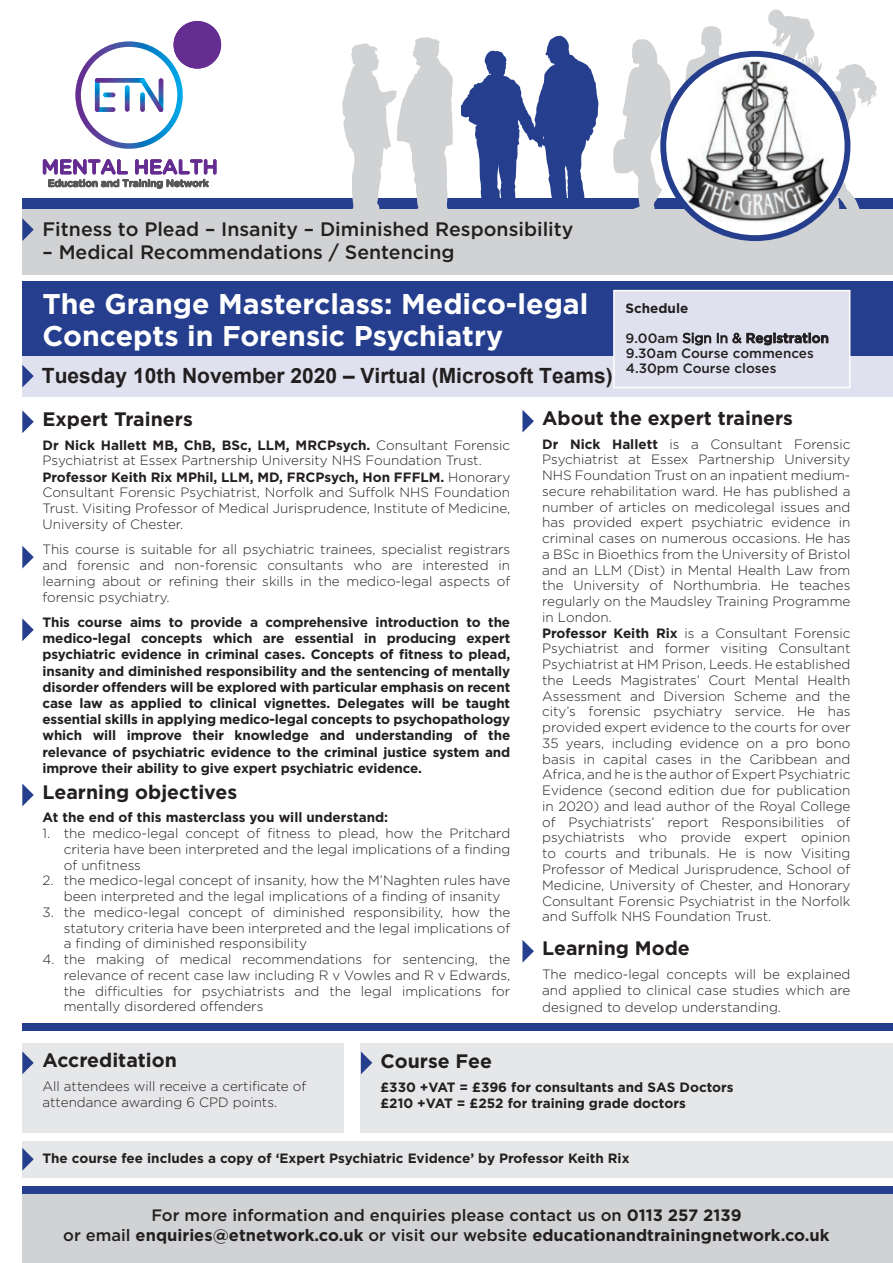
<style>
.page{position:relative;width:893px;height:1263px;background:#fff}
.page>*{position:absolute;margin:0;border:0;box-sizing:border-box;transform-origin:0 0}
.t1{font:700 28.5px/31.5px "Gotham";color:#fff}
.t2{font:700 21px "Arial";color:#231f20}
.t3{font:700 19.5px "Gotham";color:#231f20}
.t4{font:500 19.5px "Gotham";color:#231f20}
.t5{font:500 16.5px/19.8px "Gotham";color:#231f20;text-align:center}
.t6{font:300 13.5px/15.8px "Gotham";color:#231f20;text-align:justify}
.t7{font:700 13.5px/16.2px "Gotham";color:#231f20}
.t8{font:500 13.5px/15.1px "Gotham";color:#231f20}
.s1{font-weight:400}
.s2{font-weight:700}
</style>
<div class="page">
<svg style="left:22px;top:410px;width:12px;height:23px"></svg>
<div style="left:22px;top:1190px;width:871px;height:73px;background:#d1d2d4"></div>
<div style="left:22px;top:345px;width:871px;height:51px;background:#e0e1ee"></div>
<div style="left:22px;top:1186px;width:871px;height:8px;background:#253f8e"></div>
<svg style="left:22px;top:365px;width:12px;height:22px"></svg>
<svg style="left:522px;top:410px;width:12px;height:23px"></svg>
<svg style="left:522px;top:940px;width:12px;height:23px"></svg>
<div style="left:361px;top:1043px;width:532px;height:89px;background:#e6e7e9"></div>
<svg style="left:361px;top:1051px;width:11px;height:23px"></svg>
<svg style="left:22px;top:783px;width:12px;height:23px"></svg>
<svg style="left:22px;top:546px;width:12px;height:23px"></svg>
<svg style="left:22px;top:618px;width:12px;height:23px"></svg>
<div style="left:22px;top:1043px;width:322px;height:89px;background:#e6e7e9"></div>
<svg style="left:22px;top:1051px;width:12px;height:23px"></svg>
<div style="left:22px;top:198px;width:871px;height:29px;background:#253f8e"></div>
<div style="left:22px;top:282px;width:871px;height:74px;background:#253f8e"></div>
<svg style="left:461px;top:36px;width:137px;height:162px"></svg>
<svg style="left:613px;top:9px;width:264px;height:200px"></svg>
<div style="left:22px;top:209px;width:871px;height:66px;background:#d1d2d4"></div>
<svg style="left:22px;top:218px;width:12px;height:23px"></svg>
<div style="left:174px;top:21px;width:47px;height:48px;background:#652d91;border-radius:50%"></div>
<svg style="left:43px;top:159px;width:174px;height:29px"></svg>
<svg style="left:75px;top:41px;width:108px;height:108px"></svg>
<svg style="left:342px;top:37px;width:111px;height:172px"></svg>
<div style="left:22px;top:1023px;width:871px;height:8px;background:#253f8e"></div>
<div style="left:613px;top:290px;width:237px;height:98px;background:#e0e1ee;border:2px solid #fff"></div>
<svg style="left:663px;top:54px;width:184px;height:184px"></svg>
<img style="left:680px;top:60px;width:150px;height:162px">
<div style="left:660px;top:51px;width:190px;height:190px;border:6px solid #253f8e;border-radius:50%"></div>
<div style="left:22px;top:1141px;width:871px;height:36px;background:#e6e7e9"></div>
<svg style="left:22px;top:1148px;width:12px;height:23px"></svg>
<h3 class="t4" style="left:43px;top:216px;width:532px">Fitness to Plead – Insanity – Diminished Responsibility</h3>
<h3 class="t4" style="left:43px;top:239px;width:414px">– Medical Recommendations / Sentencing</h3>
<h1 class="t1" style="left:43px;top:288px;width:547px">The Grange Masterclass: Medico-legal<br>Concepts in Forensic Psychiatry</h1>
<p class="t7" style="left:625px;top:300px;width:64px">Schedule</p>
<p class="t8" style="left:625px;top:330px;width:205px">9.00am <span class="s1">Sign In &amp;</span> Registration<br>9.30am Course commences<br>4.30pm Course closes</p>
<h2 class="t2" style="left:42px;top:360px;width:572px">Tuesday 10th November 2020 – Virtual (Microsoft Teams)</h2>
<h3 class="t3" style="left:542px;top:405px;width:252px">About the expert trainers</h3>
<p class="t6" style="left:542px;top:436px;width:310px;text-align:left"><span class="s2">Dr Nick Hallett</span> is a Consultant Forensic Psychiatrist at Essex Partnership University NHS Foundation Trust on an inpatient medium&shy;secure rehabilitation ward. He has published a number of articles on medicolegal issues and has provided expert psychiatric evidence in criminal cases on numerous occasions. He has a BSc in Bioethics from the University of Bristol and an LLM (Dist) in Mental Health Law from the University of Northumbria. He teaches regularly on the Maudsley Training Programme in London.<br><span class="s2">Professor Keith Rix</span> is a Consultant Forensic Psychiatrist and former visiting Consultant Psychiatrist at HM Prison, Leeds. He established the Leeds Magistrates’ Court Mental Health Assessment and Diversion Scheme and the city’s forensic psychiatry service. He has provided expert evidence to the courts for over 35 years, including evidence on a pro bono basis in capital cases in the Caribbean and Africa, and he is the author of Expert Psychiatric Evidence (second edition due for publication in 2020) and lead author of the Royal College of Psychiatrists’ report Responsibilities of psychiatrists who provide expert opinion to courts and tribunals. He is now Visiting Professor of Medical Jurisprudence, School of Medicine, University of Chester, and Honorary Consultant Forensic Psychiatrist in the Norfolk and Suffolk NHS Foundation Trust.</p>
<h3 class="t3" style="left:542px;top:935px;width:149px">Learning Mode</h3>
<p class="t6" style="left:542px;top:966px;width:310px;line-height:16.2px">The medico-legal concepts will be explained and applied to clinical case studies which are designed to develop understanding.</p>
<h3 class="t3" style="left:43px;top:406px;width:152px">Expert Trainers</h3>
<p class="t6" style="left:43px;top:437px;width:469px;text-align:left"><span class="s2">Dr Nick Hallett MB, ChB, BSc, LLM, MRCPsych.</span> Consultant Forensic Psychiatrist at Essex Partnership University NHS Foundation Trust.<br><span class="s2">Professor Keith Rix MPhil, LLM, MD, FRCPsych, Hon FFFLM.</span> Honorary Consultant Forensic Psychiatrist, Norfolk and Suffolk NHS Foundation Trust. Visiting Professor of Medical Jurisprudence, Institute of Medicine, University of Chester.</p>
<p class="t6" style="left:43px;top:541px;width:469px">This course is suitable for all psychiatric trainees, specialist registrars and forensic and non-forensic consultants who are interested in learning about or refining their skills in the medico-legal aspects of forensic psychiatry.</p>
<p class="t7" style="left:43px;top:614px;width:469px;text-align:justify">This course aims to provide a comprehensive introduction to the medico-legal concepts which are essential in producing expert psychiatric evidence in criminal cases. Concepts of fitness to plead, insanity and diminished responsibility and the sentencing of mentally disorder offenders will be explored with particular emphasis on recent case law as applied to clinical vignettes. Delegates will be taught essential skills in applying medico-legal concepts to psychopathology which will improve their knowledge and understanding of the relevance of psychiatric evidence to the criminal justice system and improve their ability to give expert psychiatric evidence.</p>
<h3 class="t3" style="left:43px;top:779px;width:196px">Learning objectives</h3>
<p class="t7" style="left:43px;top:809px;width:347px">At the end of this masterclass you will understand:</p>
<p class="t6" style="left:64px;top:825px;width:448px;text-indent:-21px">1. the medico-legal concept of fitness to plead, how the Pritchard criteria have been interpreted and the legal implications of a finding of unfitness</p>
<p class="t6" style="left:64px;top:872px;width:448px;text-indent:-21px">2. the medico-legal concept of insanity, how the M’Naghten rules have been interpreted and the legal implications of a finding of insanity</p>
<p class="t6" style="left:64px;top:904px;width:448px;text-indent:-21px">3. the medico-legal concept of diminished responsibility, how the statutory criteria have been interpreted and the legal implications of a finding of diminished responsibility</p>
<p class="t6" style="left:64px;top:951px;width:448px;text-indent:-21px">4. the making of medical recommendations for sentencing, the relevance of recent case law including R v Vowles and R v Edwards, the difficulties for psychiatrists and the legal implications for mentally disordered offenders</p>
<h3 class="t3" style="left:43px;top:1047px;width:136px">Accreditation</h3>
<p class="t6" style="left:43px;top:1077px;width:265px;line-height:16.2px">All attendees will receive a certificate of attendance awarding 6 CPD points.</p>
<h3 class="t3" style="left:381px;top:1048px;width:113px">Course Fee</h3>
<p class="t7" style="left:381px;top:1079px;width:355px">£330 +VAT = £396 for consultants and SAS Doctors £210 +VAT = £252 for training grade doctors</p>
<p class="t7" style="left:43px;top:1150px;width:589px">The course fee includes a copy of ‘Expert Psychiatric Evidence’ by Professor Keith Rix</p>
<p class="t5" style="left:63px;top:1205px;width:768px">For more information and enquiries please contact us on <span class="s2">0113 257 2139<br></span>or email <span class="s2">enquiries@etnetwork.co.uk</span> or visit our website <span class="s2">educationandtrainingnetwork.co.uk</span></p>
</div>
